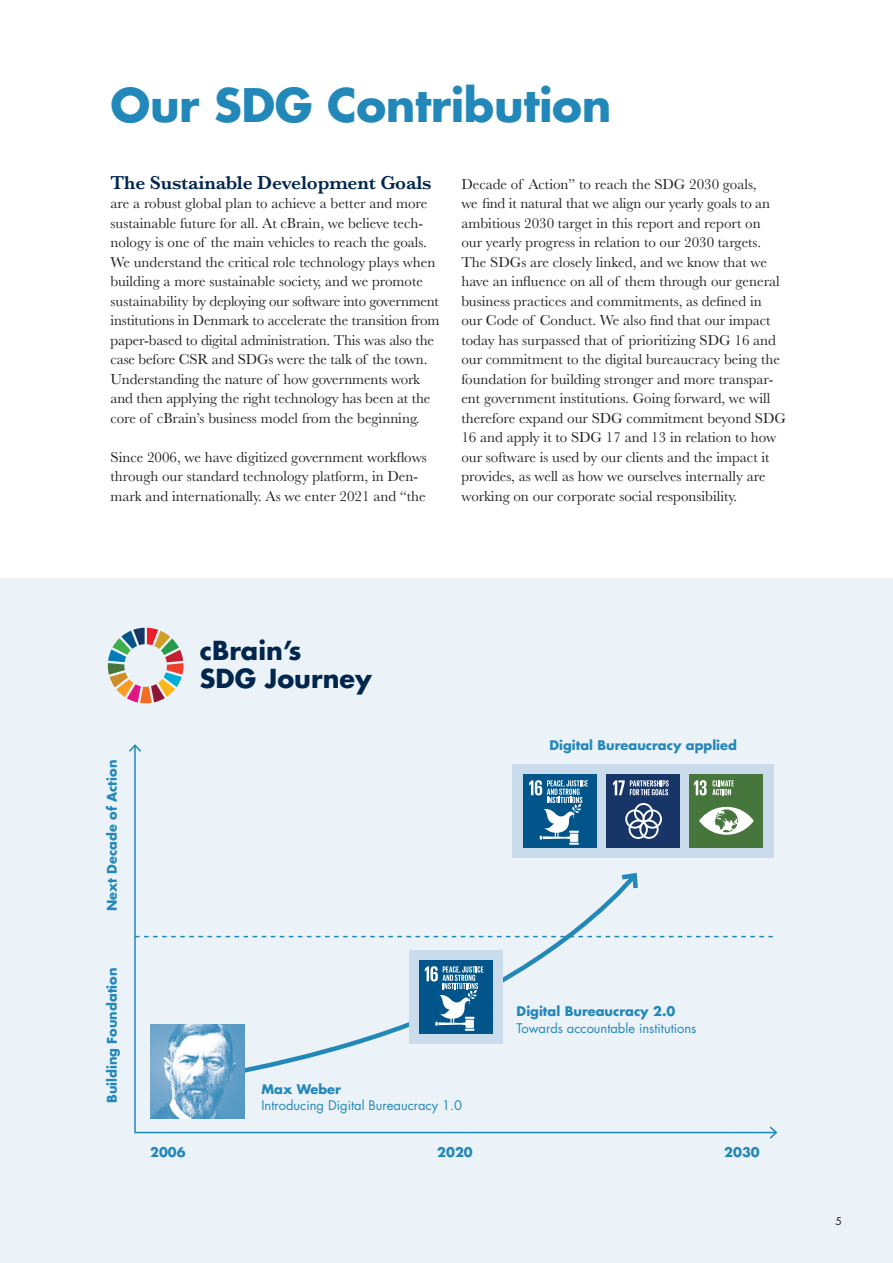
<style>
.page{position:relative;width:893px;height:1263px;background:#fff}
.page>*{position:absolute;margin:0;border:0;box-sizing:border-box;transform-origin:0 0}
.t1{font:700 45px "Futura Std";letter-spacing:-.01em;color:#2188b9}
.t2{font:700 25.5px "Futura Std";color:#00264e}
.t3{font:600 19.5px "Baskerville";letter-spacing:-.01em;color:#00264e}
.t4{font:15px/19.5px "Baskerville";color:#231f20}
.t5{font:700 12.9px "Futura Std";color:#2188b9}
.t6{font:12.9px "Futura Std";color:#2188b9}
.t7{font:10.5px "Futura Std";color:#231f20}
</style>
<div class="page">
<div style="left:0;top:578px;width:893px;height:685px;background:#ebf2f8"></div>
<svg style="left:108px;top:628px;width:75px;height:75px"></svg>
<hr style="left:134px;top:745px;width:2px;height:388px;background:#2188b9">
<svg style="left:129px;top:744px;width:12px;height:9px"></svg>
<hr style="left:135px;top:1132px;width:641px;height:1px;background:#2188b9">
<svg style="left:768px;top:1126px;width:10px;height:13px"></svg>
<svg style="left:136px;top:936px;width:637px;height:1px"></svg>
<div style="left:512px;top:764px;width:262px;height:94px;background:#cadcec"></div>
<div style="left:524px;top:774px;width:73px;height:74px;background:#01558a"></div>
<svg style="left:529px;top:780px;width:59px;height:65px"></svg>
<div style="left:689px;top:774px;width:74px;height:74px;background:#46763b"></div>
<svg style="left:699px;top:807px;width:55px;height:28px"></svg>
<svg style="left:694px;top:780px;width:40px;height:15px"></svg>
<div style="left:606px;top:774px;width:74px;height:74px;background:#183567"></div>
<svg style="left:625px;top:803px;width:37px;height:36px"></svg>
<svg style="left:613px;top:780px;width:56px;height:15px"></svg>
<svg style="left:200px;top:891px;width:439px;height:191px"></svg>
<svg style="left:617px;top:872px;width:22px;height:21px"></svg>
<div style="left:409px;top:950px;width:94px;height:94px;background:#cadcec"></div>
<div style="left:419px;top:960px;width:74px;height:74px;background:#01558a"></div>
<svg style="left:425px;top:966px;width:58px;height:65px"></svg>
<img style="left:151px;top:1025px;width:93px;height:93px">
<p class="t1" style="left:111px;top:75px;width:502px">Our SDG Contribution</p>
<p class="t3" style="left:111px;top:169px;width:323px">The Sustainable Development Goals</p>
<p class="t4" style="left:111px;top:194px;width:330px">are a robust global plan to achieve a better and more sustainable future for all. At cBrain, we believe tech&shy;nology is one of the main vehicles to reach the goals.<br>We understand the critical role technology plays when building a more sustainable society, and we promote sustainability by deploying our software into government institutions in Denmark to accelerate the transition from paper-based to digital administration. This was also the case before CSR and SDGs were the talk of the town.<br>Understanding the nature of how governments work and then applying the right technology has been at the core of cBrain’s business model from the beginning.</p>
<p class="t4" style="left:111px;top:447px;width:318px">Since 2006, we have digitized government workflows through our standard technology platform, in Den&shy;mark and internationally. As we enter 2021 and “the</p>
<p class="t4" style="left:461px;top:174px;width:326px">Decade of Action” to reach the SDG 2030 goals,<br>we find it natural that we align our yearly goals to an ambitious 2030 target in this report and report on<br>our yearly progress in relation to our 2030 targets.<br>The SDGs are closely linked, and we know that we have an influence on all of them through our general business practices and commitments, as defined in our Code of Conduct. We also find that our impact today has surpassed that of prioritizing SDG 16 and our commitment to the digital bureaucracy being the foundation for building stronger and more transpar&shy;ent government institutions. Going forward, we will therefore expand our SDG commitment beyond SDG 16 and apply it to SDG 17 and 13 in relation to how our software is used by our clients and the impact it provides, as well as how we ourselves internally are working on our corporate social responsibility.</p>
<p class="t5" style="left:104px;top:911px;width:153px;rotate:-90deg">Next Decade of Action</p>
<p class="t5" style="left:104px;top:1103px;width:137px;rotate:-90deg">Building Foundation</p>
<p class="t2" style="left:200px;top:633px;width:103px">cBrain’s</p>
<p class="t2" style="left:200px;top:662px;width:173px">SDG Journey</p>
<p class="t5" style="left:549px;top:737px;width:189px">Digital Bureaucracy applied</p>
<p class="t5" style="left:261px;top:1080px;width:81px">Max Weber</p>
<p class="t6" style="left:261px;top:1097px;width:202px">Introducing Digital Bureaucracy 1.0</p>
<p class="t5" style="left:517px;top:1003px;width:160px">Digital Bureaucracy 2.0</p>
<p class="t6" style="left:517px;top:1019px;width:181px">Towards accountable institutions</p>
<p class="t5" style="left:150px;top:1143px;width:37px">2006</p>
<p class="t5" style="left:437px;top:1143px;width:37px">2020</p>
<p class="t5" style="left:724px;top:1143px;width:37px">2030</p>
<p class="t7" style="left:835px;top:1214px;width:8px">5</p>
</div>
